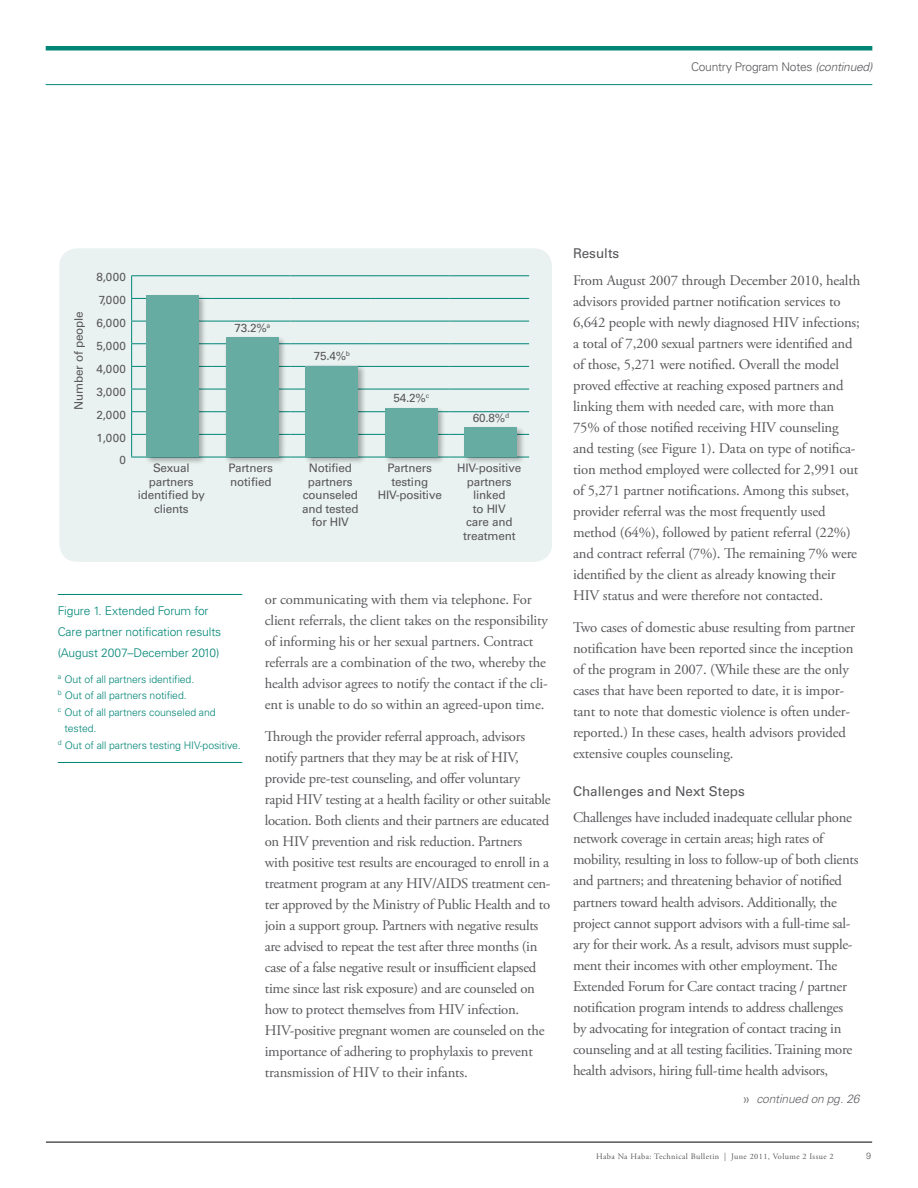
<style>
.page{position:relative;width:918px;height:1188px;background:#fff}
.page>*{position:absolute;margin:0;border:0;box-sizing:border-box;transform-origin:0 0}
.t1{font:14.7px/21px "Adobe Garamond Pro";letter-spacing:-.02em;color:#58565a}
.t2{font:13.5px "Univers";color:#58565a}
.t3{font:300 12px/21px "Univers";letter-spacing:-.01em;color:#008576}
.t4{font:300 12px "Univers";letter-spacing:-.02em;color:#58565a}
.t5{font:italic 300 12px "Univers";letter-spacing:-.015em;color:#636165}
.t6{font:11.7px/13.5px "Univers";letter-spacing:-.015em;color:#58565a;text-align:center}
.t7{font:11.7px/22.8px "Univers";letter-spacing:.025em;color:#58565a;text-align:right}
.t8{font:300 10.5px "Univers";letter-spacing:-.01em;color:#008576}
.t9{font:300 9px "Univers";color:#58565a}
.t10{font:8.25px "Adobe Garamond Pro";letter-spacing:.05em;color:#58565a}
.s1{font-style:italic}
.s2{font-style:normal;font-size:15px}
</style>
<div class="page">
<hr style="left:46px;top:46px;width:826px;height:4px;background:#008576">
<hr style="left:46px;top:84px;width:826px;height:1px;background:#008576">
<div style="left:59px;top:248px;width:493px;height:314px;background:#e9f2f0;border-radius:18px"></div>
<svg style="left:131px;top:276px;width:1px;height:181px"></svg>
<hr style="left:131px;top:275px;width:80px;height:1px;background:#008576">
<hr style="left:211px;top:275px;width:80px;height:1px;background:#008576">
<hr style="left:291px;top:275px;width:79px;height:1px;background:#008576">
<hr style="left:370px;top:275px;width:80px;height:1px;background:#008576">
<hr style="left:450px;top:275px;width:79px;height:1px;background:#008576">
<hr style="left:131px;top:298px;width:80px;height:1px;background:#008576">
<hr style="left:211px;top:298px;width:80px;height:1px;background:#008576">
<hr style="left:291px;top:298px;width:79px;height:1px;background:#008576">
<hr style="left:370px;top:298px;width:80px;height:1px;background:#008576">
<hr style="left:450px;top:298px;width:79px;height:1px;background:#008576">
<hr style="left:131px;top:321px;width:80px;height:1px;background:#008576">
<hr style="left:211px;top:321px;width:80px;height:1px;background:#008576">
<hr style="left:291px;top:321px;width:79px;height:1px;background:#008576">
<hr style="left:370px;top:321px;width:80px;height:1px;background:#008576">
<hr style="left:450px;top:321px;width:79px;height:1px;background:#008576">
<hr style="left:131px;top:343px;width:80px;height:1px;background:#008576">
<hr style="left:211px;top:343px;width:80px;height:1px;background:#008576">
<hr style="left:291px;top:343px;width:79px;height:1px;background:#008576">
<hr style="left:370px;top:343px;width:80px;height:1px;background:#008576">
<hr style="left:450px;top:343px;width:79px;height:1px;background:#008576">
<hr style="left:131px;top:366px;width:80px;height:1px;background:#008576">
<hr style="left:211px;top:366px;width:80px;height:1px;background:#008576">
<hr style="left:291px;top:366px;width:79px;height:1px;background:#008576">
<hr style="left:370px;top:366px;width:80px;height:1px;background:#008576">
<hr style="left:450px;top:366px;width:79px;height:1px;background:#008576">
<hr style="left:131px;top:389px;width:80px;height:1px;background:#008576">
<hr style="left:211px;top:389px;width:80px;height:1px;background:#008576">
<hr style="left:291px;top:389px;width:79px;height:1px;background:#008576">
<hr style="left:370px;top:389px;width:80px;height:1px;background:#008576">
<hr style="left:450px;top:389px;width:79px;height:1px;background:#008576">
<hr style="left:131px;top:411px;width:80px;height:1px;background:#008576">
<hr style="left:211px;top:411px;width:80px;height:1px;background:#008576">
<hr style="left:291px;top:411px;width:79px;height:1px;background:#008576">
<hr style="left:370px;top:411px;width:80px;height:1px;background:#008576">
<hr style="left:450px;top:411px;width:79px;height:1px;background:#008576">
<hr style="left:131px;top:434px;width:80px;height:1px;background:#008576">
<hr style="left:211px;top:434px;width:80px;height:1px;background:#008576">
<hr style="left:291px;top:434px;width:79px;height:1px;background:#008576">
<hr style="left:370px;top:434px;width:80px;height:1px;background:#008576">
<hr style="left:450px;top:434px;width:79px;height:1px;background:#008576">
<hr style="left:211px;top:457px;width:80px;height:1px;background:#008576">
<hr style="left:131px;top:457px;width:80px;height:1px;background:#008576">
<hr style="left:291px;top:457px;width:79px;height:1px;background:#008576">
<hr style="left:370px;top:457px;width:80px;height:1px;background:#008576">
<hr style="left:450px;top:457px;width:79px;height:1px;background:#008576">
<div style="left:145px;top:293px;width:62px;height:172px;background:#000;opacity:.3"></div>
<div style="left:147px;top:295px;width:52px;height:162px;background:#66aca3"></div>
<div style="left:224px;top:335px;width:63px;height:130px;background:#000;opacity:.3"></div>
<div style="left:226px;top:337px;width:53px;height:120px;background:#66aca3"></div>
<div style="left:304px;top:364px;width:62px;height:101px;background:#000;opacity:.3"></div>
<div style="left:306px;top:366px;width:52px;height:91px;background:#66aca3"></div>
<div style="left:463px;top:426px;width:62px;height:39px;background:#000;opacity:.3"></div>
<div style="left:465px;top:428px;width:52px;height:29px;background:#66aca3"></div>
<div style="left:383px;top:406px;width:63px;height:59px;background:#000;opacity:.3"></div>
<div style="left:385px;top:408px;width:53px;height:49px;background:#66aca3"></div>
<hr style="left:58px;top:594px;width:184px;height:1px;background:#008576">
<hr style="left:58px;top:762px;width:184px;height:1px;background:#008576">
<hr style="left:46px;top:1142px;width:826px;height:1px;background:#000">
<p class="t4" style="left:691px;top:59px;width:183px">Country Program Notes <span class="s1">(continued)</span></p>
<p class="t6" style="left:72px;top:410px;width:100px;rotate:-90deg">Number of people</p>
<p class="t7" style="left:97px;top:266px;width:31px">8,000<br>7,000<br>6,000<br>5,000<br>4,000<br>3,000<br>2,000<br>1,000<br>0</p>
<p class="t6" style="left:234px;top:321px;width:38px">73.2%<sup>a</sup></p>
<p class="t6" style="left:314px;top:349px;width:38px">75.4%<sup>b</sup></p>
<p class="t6" style="left:394px;top:392px;width:37px">54.2%<sup>c</sup></p>
<p class="t6" style="left:473px;top:411px;width:38px">60.8%<sup>d</sup></p>
<p class="t6" style="left:138px;top:462px;width:68px">Sexual partners identified by clients</p>
<p class="t6" style="left:229px;top:462px;width:46px;text-align:left">Partners notified</p>
<p class="t6" style="left:302px;top:462px;width:58px">Notified partners counseled and tested for HIV</p>
<p class="t6" style="left:378px;top:462px;width:66px">Partners testing<br>HIV-positive</p>
<p class="t6" style="left:457px;top:462px;width:66px">HIV-positive partners linked<br>to HIV<br>care and treatment</p>
<p class="t3" style="left:58px;top:600px;width:165px">Figure 1. Extended Forum for<br>Care partner notification results (August 2007–December 2010)</p>
<p class="t8" style="left:58px;top:673px;width:138px"><sup>a</sup> Out of all partners identified.</p>
<p class="t8" style="left:58px;top:689px;width:130px"><sup>b</sup> Out of all partners notified.</p>
<p class="t8" style="left:58px;top:706px;width:159px"><sup>c</sup> Out of all partners counseled and</p>
<p class="t8" style="left:64px;top:722px;width:34px">tested.</p>
<p class="t8" style="left:58px;top:739px;width:184px"><sup>d</sup> Out of all partners testing HIV-positive.</p>
<p class="t1" style="left:265px;top:589px;width:285px">or communicating with them via telephone. For client referrals, the client takes on the responsibility of informing his or her sexual partners. Contract referrals are a combination of the two, whereby the health advisor agrees to notify the contact if the cli&shy;ent is unable to do so within an agreed-upon time.</p>
<p class="t1" style="left:265px;top:726px;width:287px">Through the provider referral approach, advisors notify partners that they may be at risk of HIV, provide pre-test counseling, and offer voluntary rapid HIV testing at a health facility or other suitable location. Both clients and their partners are educated on HIV prevention and risk reduction. Partners<br>with positive test results are encouraged to enroll in a treatment program at any HIV/AIDS treatment cen&shy;ter approved by the Ministry of Public Health and to join a support group. Partners with negative results are advised to repeat the test after three months (in case of a false negative result or insufficient elapsed time since last risk exposure) and are counseled on how to protect themselves from HIV infection.<br>HIV-positive pregnant women are counseled on the importance of adhering to prophylaxis to prevent transmission of HIV to their infants.</p>
<p class="t2" style="left:573px;top:246px;width:48px">Results</p>
<p class="t1" style="left:573px;top:270px;width:289px">From August 2007 through December 2010, health advisors provided partner notification services to 6,642 people with newly diagnosed HIV infections; a total of 7,200 sexual partners were identified and of those, 5,271 were notified. Overall the model proved effective at reaching exposed partners and linking them with needed care, with more than 75% of those notified receiving HIV counseling and testing (see Figure 1). Data on type of notifica&shy;tion method employed were collected for 2,991 out of 5,271 partner notifications. Among this subset, provider referral was the most frequently used method (64%), followed by patient referral (22%) and contract referral (7%). The remaining 7% were identified by the client as already knowing their HIV status and were therefore not contacted.</p>
<p class="t1" style="left:573px;top:617px;width:284px">Two cases of domestic abuse resulting from partner notification have been reported since the inception of the program in 2007. (While these are the only cases that have been reported to date, it is impor&shy;tant to note that domestic violence is often under&shy;reported.) In these cases, health advisors provided extensive couples counseling.</p>
<p class="t2" style="left:573px;top:783px;width:173px">Challenges and Next Steps</p>
<p class="t1" style="left:573px;top:808px;width:287px">Challenges have included inadequate cellular phone network coverage in certain areas; high rates of mobility, resulting in loss to follow-up of both clients and partners; and threatening behavior of notified partners toward health advisors. Additionally, the project cannot support advisors with a full-time sal&shy;ary for their work. As a result, advisors must supple&shy;ment their incomes with other employment. The Extended Forum for Care contact tracing / partner notification program intends to address challenges by advocating for integration of contact tracing in counseling and at all testing facilities. Training more health advisors, hiring full-time health advisors,</p>
<p class="t5" style="left:742px;top:1091px;width:119px"><span class="s2">»</span> continued on pg. 26</p>
<p class="t10" style="left:596px;top:1152px;width:239px">Haba Na Haba: Technical Bulletin | June 2011, Volume 2 Issue 2</p>
<p class="t9" style="left:866px;top:1151px;width:7px">9</p>
</div>
